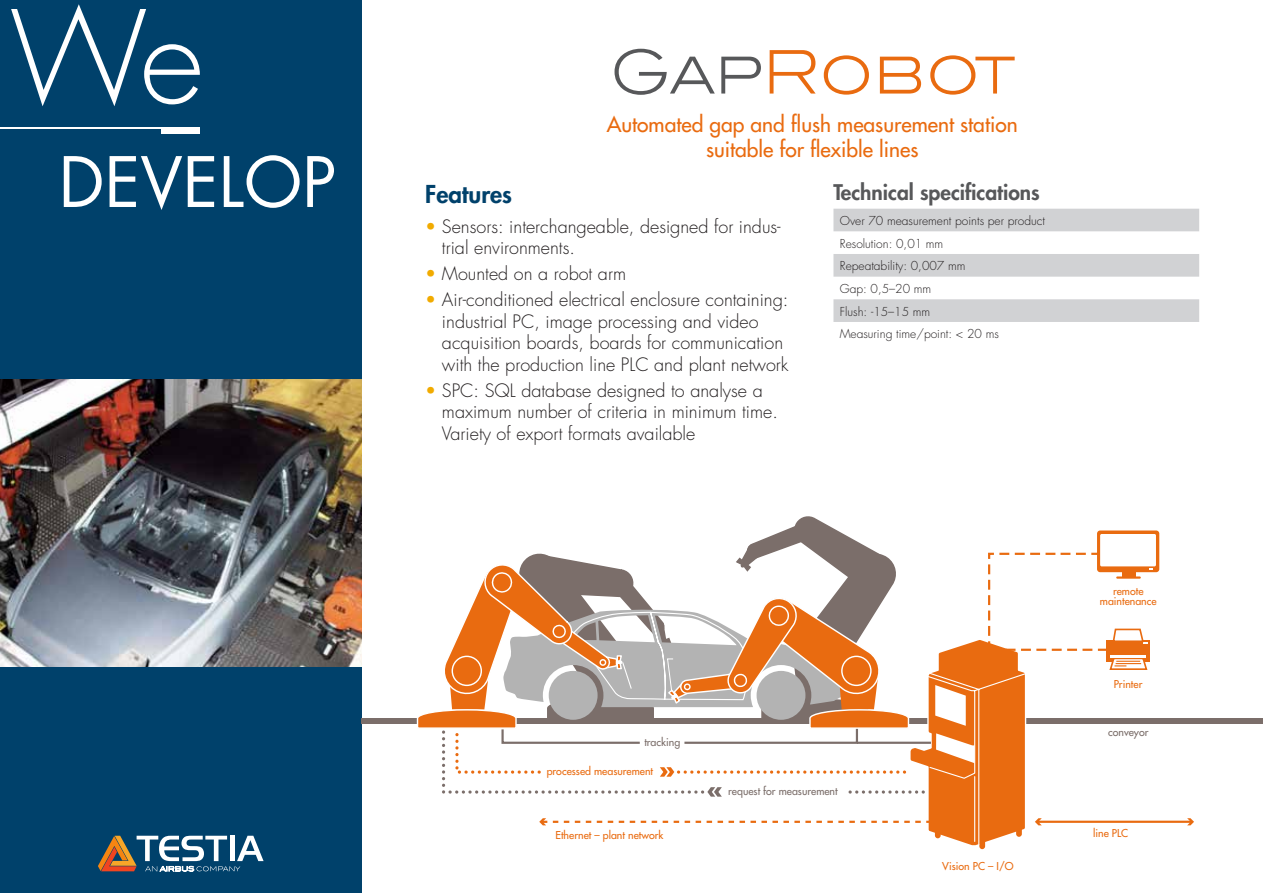
<style>
.page{position:relative;width:1263px;height:893px;background:#fff}
.page>*{position:absolute;margin:0;border:0;box-sizing:border-box;transform-origin:0 0}
.t1{font:300 60px "Blair ITC Std";letter-spacing:-.01em;color:#e96b10}
.t2{font:800 24px "Futura Std";color:#00416b}
.t3{font:500 21px/25.2px "Futura Std";color:#e96b10;text-align:center}
.t4{font:800 21px "Futura Std";color:#57585a}
.t5{font:300 18px/21.6px "Futura Std";color:#231f20}
.t6{font:300 12px/22.6px "Futura Std";color:#231f20}
.t7{font:500 10.65px/10.6px "Futura Std";color:#e96b10;text-align:center}
.t8{font:500 10.65px "Futura Std";color:#7b6e6a}
.s1{color:#57585a}
.s2{color:#f1ab00}
</style>
<div class="page">
<div style="left:0;top:0;width:361px;height:893px;background:#00416b"></div>
<svg style="left:98px;top:836px;width:166px;height:36px"></svg>
<svg style="left:64px;top:155px;width:270px;height:55px"></svg>
<div style="left:162px;top:128px;width:38px;height:6px;background:#fff"></div>
<hr style="left:0;top:128px;width:200px;height:1px;background:#fff">
<svg style="left:11px;top:4px;width:189px;height:102px"></svg>
<svg style="left:833px;top:209px;width:366px;height:113px"></svg>
<div style="left:361px;top:718px;width:902px;height:5px;background:#7b6e6a"></div>
<div style="left:976px;top:829px;width:12px;height:23px;border:8px solid #fff;border-radius:2px"></div>
<div style="left:1097px;top:530px;width:62px;height:42px;background:#e96b10;border-radius:3px"></div>
<div style="left:1100px;top:534px;width:56px;height:32px;background:#fff;border-radius:2px"></div>
<hr style="left:1037px;top:821px;width:154px;height:2px;background:#e96b10">
<svg style="left:1187px;top:818px;width:7px;height:7px"></svg>
<svg style="left:416px;top:516px;width:737px;height:333px"></svg>
<img style="left:0;top:379px;width:361px;height:287px">
<h1 class="t1" style="left:609px;top:38px;width:407px"><span class="s1">Gap</span>Robot</h1>
<p class="t3" style="left:607px;top:112px;width:412px">Automated gap and flush measurement station suitable for flexible lines</p>
<h2 class="t2" style="left:425px;top:179px;width:88px">Features</h2>
<p class="t5" style="left:442px;top:216px;width:340px;text-indent:-17px"><span class="s2">•</span> Sensors: interchangeable, designed for indus&shy;trial environments.</p>
<p class="t5" style="left:425px;top:263px;width:202px"><span class="s2">•</span> Mounted on a robot arm</p>
<p class="t5" style="left:442px;top:289px;width:348px;text-indent:-17px"><span class="s2">•</span> Air-conditioned electrical enclosure containing: industrial PC, image processing and video acquisition boards, boards for communication with the production line PLC and plant network</p>
<p class="t5" style="left:442px;top:380px;width:337px;text-indent:-17px"><span class="s2">•</span> SPC: SQL database designed to analyse a maximum number of criteria in minimum time.<br>Variety of export formats available</p>
<p class="t4" style="left:833px;top:179px;width:208px">Technical specifications</p>
<p class="t6" style="left:840px;top:210px;width:207px">Over 70 measurement points per product<br>Resolution: 0,01 mm<br>Repeatability: 0,007 mm<br>Gap: 0,5–20 mm<br>Flush: -15–15 mm<br>Measuring time/point: &lt; 20 ms</p>
<p class="t8" style="left:644px;top:735px;width:37px">tracking</p>
<p class="t7" style="left:547px;top:765px;width:108px">processed measurement</p>
<p class="t7" style="left:555px;top:830px;width:109px">Ethernet – plant network</p>
<p class="t8" style="left:728px;top:784px;width:111px">request for measurement</p>
<p class="t7" style="left:942px;top:861px;width:73px">Vision PC – I/O</p>
<p class="t7" style="left:1100px;top:585px;width:58px">remote maintenance</p>
<p class="t7" style="left:1114px;top:679px;width:30px">Printer</p>
<p class="t8" style="left:1108px;top:725px;width:42px">conveyor</p>
<p class="t7" style="left:1093px;top:828px;width:37px">line PLC</p>
</div>
